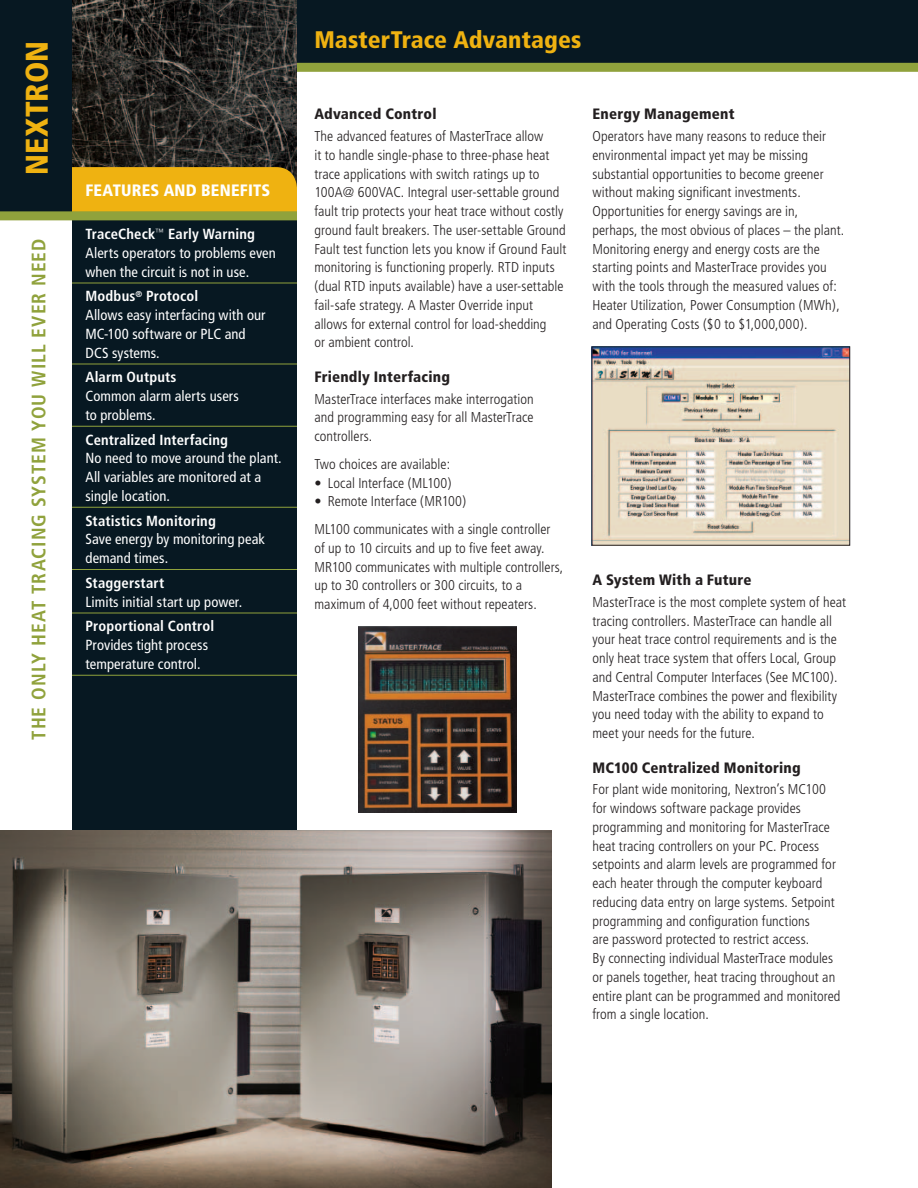
<style>
.page{position:relative;width:918px;height:1188px;background:#fff}
.page>*{position:absolute;margin:0;border:0;box-sizing:border-box;transform-origin:0 0}
.t1{font:900 condensed 31.35px "Frutiger";letter-spacing:.005em;color:#efb211}
.t2{font:900 condensed 24px "Frutiger";letter-spacing:.005em;color:#efb211}
.t3{font:700 condensed 19.5px "Frutiger";letter-spacing:.05em;color:#90a23c}
.t4{font:900 condensed 16.5px "Frutiger";color:#fff}
.t5{font:900 condensed 15px "Frutiger";letter-spacing:.015em;color:#231f20}
.t6{font:condensed 14.7px/18.8px "Frutiger";letter-spacing:.005em;color:#fff}
.t7{font:700 condensed 14.7px "Frutiger";letter-spacing:.01em;color:#fff}
.t8{font:300 condensed 14.25px/18.8px "Frutiger";letter-spacing:.005em;color:#231f20}
.s1{font-weight:700}
</style>
<div class="page">
<div style="left:0;top:0;width:918px;height:63px;background:#071822"></div>
<div style="left:0;top:63px;width:918px;height:9px;background:#90a23c"></div>
<img style="left:72px;top:0;width:225px;height:167px">
<div style="left:72px;top:198px;width:225px;height:680px;background:#071822"></div>
<div style="left:72px;top:167px;width:225px;height:44px;background:#efb211"></div>
<hr style="left:72px;top:283px;width:225px;height:1px;background:#90a23c">
<hr style="left:72px;top:364px;width:225px;height:1px;background:#90a23c">
<hr style="left:72px;top:426px;width:225px;height:1px;background:#90a23c">
<hr style="left:72px;top:507px;width:225px;height:1px;background:#90a23c">
<hr style="left:72px;top:569px;width:225px;height:1px;background:#90a23c">
<hr style="left:72px;top:613px;width:225px;height:1px;background:#90a23c">
<hr style="left:72px;top:675px;width:225px;height:1px;background:#90a23c">
<img style="left:0;top:830px;width:551px;height:358px">
<div style="left:0;top:0;width:72px;height:216px;background:#071822"></div>
<div style="left:0;top:211px;width:297px;height:9px;background:#90a23c"></div>
<img style="left:594px;top:348px;width:254px;height:196px">
<div style="left:592px;top:346px;width:258px;height:200px;border:1px solid #231f20"></div>
<img style="left:358px;top:626px;width:158px;height:187px">
<h1 class="t1" style="left:18px;top:175px;width:136px;rotate:-90deg">NEXTRON</h1>
<h3 class="t3" style="left:27px;top:740px;width:503px;rotate:-90deg">THE ONLY HEAT TRACING SYSTEM YOU WILL EVER NEED</h3>
<p class="t4" style="left:86px;top:181px;width:56px">Features</p>
<p class="t4" style="left:164px;top:181px;width:12px">and</p>
<p class="t4" style="left:201px;top:181px;width:19px">Benefits</p>
<p class="t6" style="left:85px;top:225px;width:192px"><span class="s1">TraceCheck</span><sup>™</sup> <span class="s1">Early Warning<br></span>Alerts operators to problems even when the circuit is not in use.</p>
<p class="t6" style="left:85px;top:287px;width:182px"><span class="s1">Modbus</span><sup>®</sup> <span class="s1">Protocol<br></span>Allows easy interfacing with our<br>MC-100 software or PLC and<br>DCS systems.</p>
<p class="t7" style="left:85px;top:369px;width:93px">Alarm Outputs</p>
<p class="t6" style="left:85px;top:387px;width:155px">Common alarm alerts users to problems.</p>
<p class="t7" style="left:85px;top:431px;width:144px">Centralized Interfacing</p>
<p class="t6" style="left:85px;top:449px;width:198px">No need to move around the plant.<br>All variables are monitored at a single location.</p>
<p class="t7" style="left:85px;top:512px;width:132px">Statistics Monitoring</p>
<p class="t6" style="left:85px;top:530px;width:181px">Save energy by monitoring peak demand times.</p>
<p class="t7" style="left:85px;top:574px;width:80px">Staggerstart</p>
<p class="t6" style="left:85px;top:592px;width:158px">Limits initial start up power.</p>
<p class="t7" style="left:85px;top:618px;width:130px">Proportional Control</p>
<p class="t6" style="left:85px;top:636px;width:124px">Provides tight process temperature control.</p>
<h2 class="t2" style="left:314px;top:25px;width:269px">MasterTrace Advantages</h2>
<p class="t5" style="left:314px;top:105px;width:124px">Advanced Control</p>
<p class="t8" style="left:314px;top:127px;width:254px">The advanced features of MasterTrace allow<br>it to handle single-phase to three-phase heat trace applications with switch ratings up to 100A@ 600VAC. Integral user-settable ground fault trip protects your heat trace without costly ground fault breakers. The user-settable Ground Fault test function lets you know if Ground Fault monitoring is functioning properly. RTD inputs (dual RTD inputs available) have a user-settable fail-safe strategy. A Master Override input allows for external control for load-shedding<br>or ambient control.</p>
<p class="t5" style="left:314px;top:368px;width:137px">Friendly Interfacing</p>
<p class="t8" style="left:314px;top:389px;width:221px;text-align:justify">MasterTrace interfaces make interrogation and programming easy for all MasterTrace controllers.</p>
<p class="t8" style="left:314px;top:455px;width:137px">Two choices are available:</p>
<p class="t8" style="left:314px;top:473px;width:139px">• Local Interface (ML100)</p>
<p class="t8" style="left:314px;top:488px;width:238px;line-height:27.8px">• Remote Interface (MR100)<br>ML100 communicates with a single controller</p>
<p class="t8" style="left:314px;top:539px;width:251px">of up to 10 circuits and up to five feet away.<br>MR100 communicates with multiple controllers, up to 30 controllers or 300 circuits, to a maximum of 4,000 feet without repeaters.</p>
<p class="t5" style="left:592px;top:105px;width:144px">Energy Management</p>
<p class="t8" style="left:592px;top:127px;width:253px">Operators have many reasons to reduce their environmental impact yet may be missing substantial opportunities to become greener without making significant investments.<br>Opportunities for energy savings are in, perhaps, the most obvious of places – the plant.<br>Monitoring energy and energy costs are the starting points and MasterTrace provides you with the tools through the measured values of:<br>Heater Utilization, Power Consumption (MWh), and Operating Costs ($0 to $1,000,000).</p>
<p class="t5" style="left:592px;top:571px;width:161px">A System With a Future</p>
<p class="t8" style="left:592px;top:593px;width:255px">MasterTrace is the most complete system of heat tracing controllers. MasterTrace can handle all your heat trace control requirements and is the only heat trace system that offers Local, Group and Central Computer Interfaces (See MC100).<br>MasterTrace combines the power and flexibility you need today with the ability to expand to meet your needs for the future.</p>
<p class="t5" style="left:592px;top:758px;width:210px">MC100 Centralized Monitoring</p>
<p class="t8" style="left:592px;top:780px;width:250px">For plant wide monitoring, Nextron’s MC100 for windows software package provides programming and monitoring for MasterTrace heat tracing controllers on your PC. Process setpoints and alarm levels are programmed for each heater through the computer keyboard reducing data entry on large systems. Setpoint programming and configuration functions<br>are password protected to restrict access.<br>By connecting individual MasterTrace modules or panels together, heat tracing throughout an entire plant can be programmed and monitored from a single location.</p>
</div>
